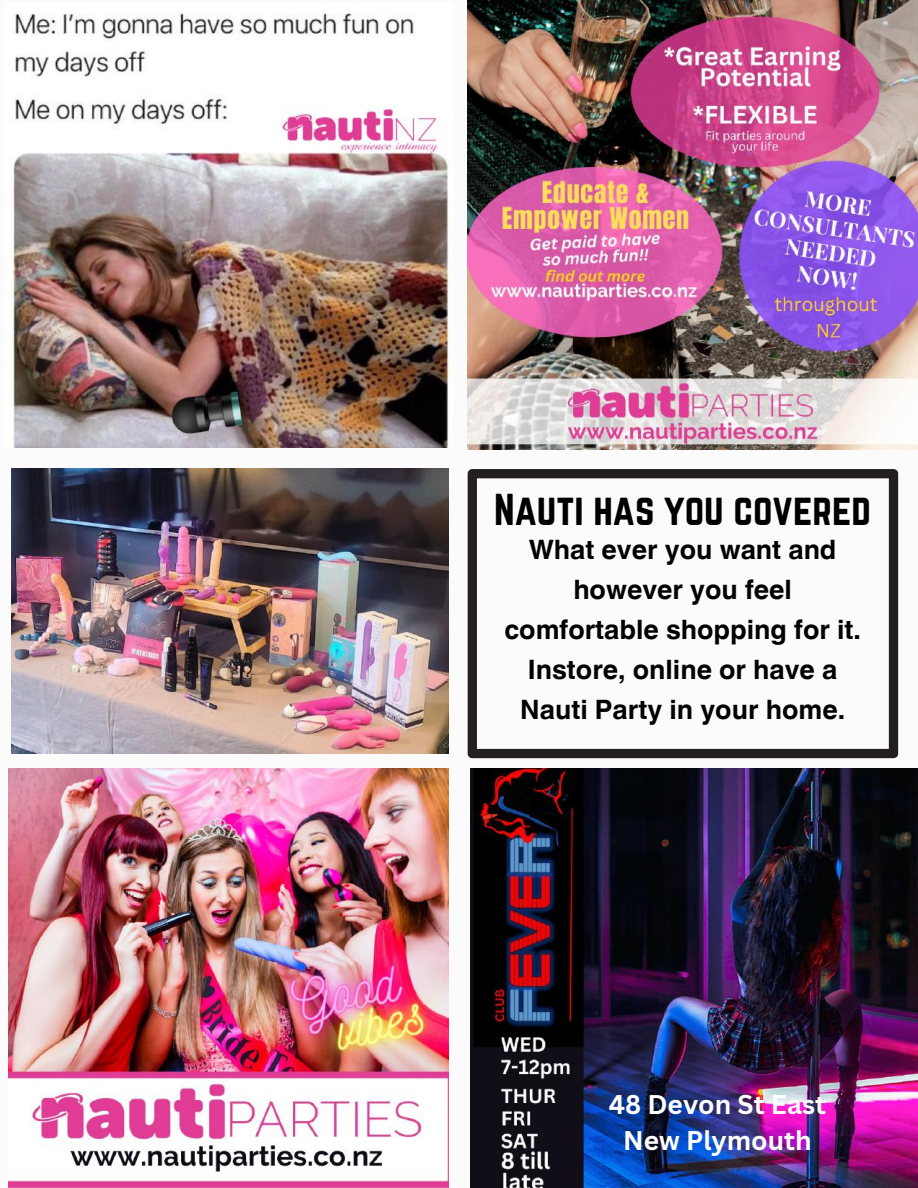
<style>
.page{position:relative;width:918px;height:1188px;background:#fbfbfb}
.page>*{position:absolute;margin:0;border:0;box-sizing:border-box;transform-origin:0 0}
.t1{font:39px "Norwester";color:#000}
.t2{font:700 26.7px/39.9px "Helvetica World";color:#000;text-align:center}
.t3{font:700 26.4px/36px "Canva Sans";color:#fff;text-align:center}
</style>
<div class="page">
<img style="left:12px;top:13px;width:437px;height:434px">
<img style="left:467px;top:0;width:450px;height:450px">
<img style="left:11px;top:469px;width:438px;height:285px">
<svg style="left:468px;top:469px;width:430px;height:289px"></svg>
<img style="left:8px;top:768px;width:440px;height:420px">
<img style="left:471px;top:768px;width:447px;height:420px">
<h1 class="t1" style="left:494px;top:486px;width:378px">Nauti has you covered</h1>
<p class="t2" style="left:504px;top:527px;width:358px">What ever you want and however you feel comfortable shopping for it.<br>Instore, online or have a<br>Nauti Party in your home.</p>
<p class="t3" style="left:609px;top:1086px;width:219px">48 Devon St East<br>New Plymouth</p>
</div>
